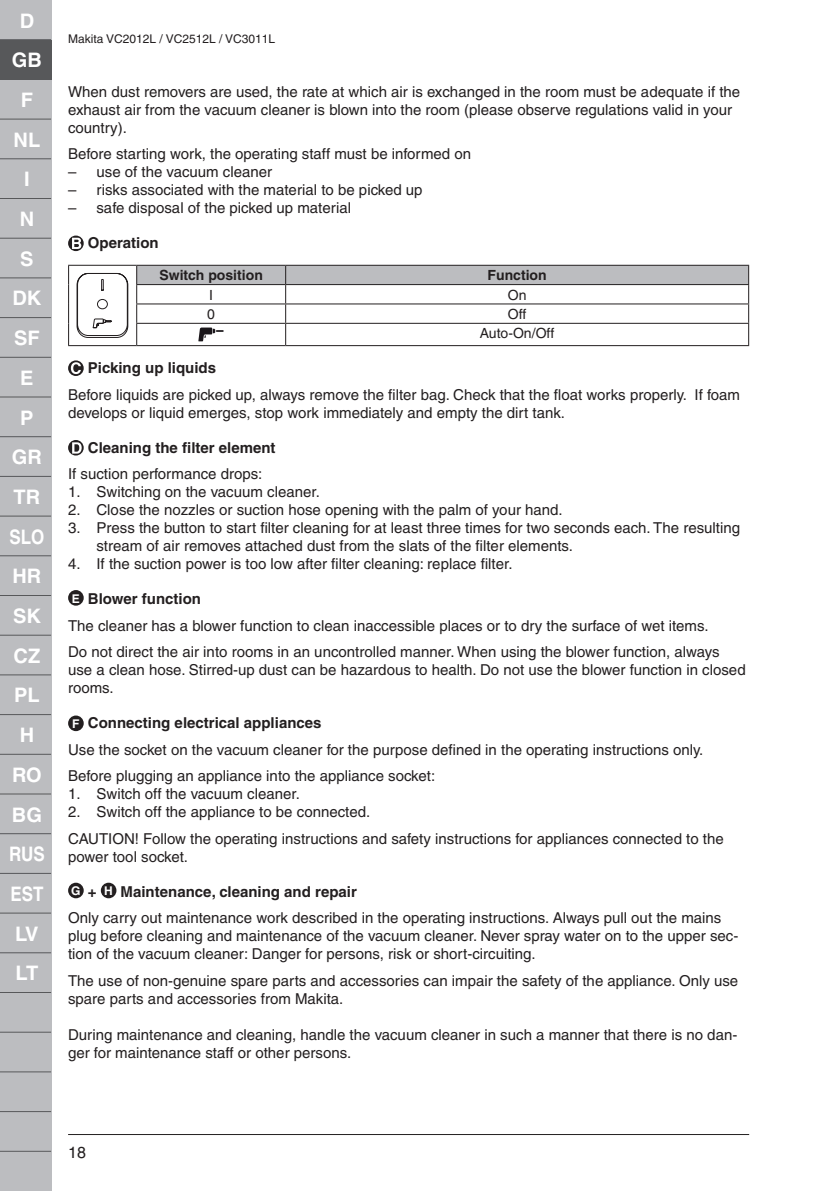
<style>
.page{position:relative;width:840px;height:1191px;background:#fff}
.page>*{position:absolute;margin:0;border:0;box-sizing:border-box;transform-origin:0 0}
.t1{font:700 20px/39.6px "Helvetica";color:#fff;text-align:center}
.t2{font:16px "Helvetica";color:#231f20}
.t3{font:15px/18px "Helvetica";color:#231f20}
.t4{font:700 15px "Helvetica";color:#231f20}
.t5{font:700 14px "Helvetica";color:#231f20}
.t6{font:14px/19.4px "Helvetica";color:#231f20;text-align:center}
.t7{font:12px "Helvetica";color:#231f20}
.s1{font-weight:700;font-size:12px;color:#fff}
.s2{font-weight:700}
</style>
<div class="page">
<div style="left:0;top:0;width:51px;height:1191px;background:#bcbdc0"></div>
<div style="left:0;top:40px;width:51px;height:39px;background:#57585a"></div>
<hr style="left:0;top:39px;width:51px;height:1px;background:#57585a">
<hr style="left:0;top:79px;width:51px;height:1px;background:#57585a">
<hr style="left:0;top:119px;width:51px;height:1px;background:#57585a">
<hr style="left:0;top:158px;width:51px;height:1px;background:#57585a">
<hr style="left:0;top:198px;width:51px;height:1px;background:#57585a">
<hr style="left:0;top:238px;width:51px;height:1px;background:#57585a">
<hr style="left:0;top:277px;width:51px;height:1px;background:#57585a">
<hr style="left:0;top:317px;width:51px;height:1px;background:#57585a">
<hr style="left:0;top:357px;width:51px;height:1px;background:#57585a">
<hr style="left:0;top:396px;width:51px;height:1px;background:#57585a">
<hr style="left:0;top:436px;width:51px;height:1px;background:#57585a">
<hr style="left:0;top:476px;width:51px;height:1px;background:#57585a">
<hr style="left:0;top:515px;width:51px;height:1px;background:#57585a">
<hr style="left:0;top:555px;width:51px;height:1px;background:#57585a">
<hr style="left:0;top:595px;width:51px;height:1px;background:#57585a">
<hr style="left:0;top:634px;width:51px;height:1px;background:#57585a">
<hr style="left:0;top:674px;width:51px;height:1px;background:#57585a">
<hr style="left:0;top:714px;width:51px;height:1px;background:#57585a">
<hr style="left:0;top:754px;width:51px;height:1px;background:#57585a">
<hr style="left:0;top:793px;width:51px;height:1px;background:#57585a">
<hr style="left:0;top:833px;width:51px;height:1px;background:#57585a">
<hr style="left:0;top:873px;width:51px;height:1px;background:#57585a">
<hr style="left:0;top:912px;width:51px;height:1px;background:#57585a">
<hr style="left:0;top:952px;width:51px;height:1px;background:#57585a">
<hr style="left:0;top:992px;width:51px;height:1px;background:#57585a">
<hr style="left:0;top:1031px;width:51px;height:1px;background:#57585a">
<hr style="left:0;top:1071px;width:51px;height:1px;background:#57585a">
<hr style="left:0;top:1111px;width:51px;height:1px;background:#57585a">
<hr style="left:0;top:1150px;width:51px;height:1px;background:#57585a">
<hr style="left:68px;top:1134px;width:680px;height:1px;background:#231f20">
<svg style="left:68px;top:235px;width:16px;height:16px"></svg>
<svg style="left:72px;top:238px;width:9px;height:11px"></svg>
<hr style="left:68px;top:265px;width:69px;height:1px;background:#231f20">
<svg style="left:68px;top:266px;width:1px;height:79px"></svg>
<hr style="left:68px;top:345px;width:69px;height:1px;background:#231f20">
<hr style="left:137px;top:345px;width:148px;height:1px;background:#231f20">
<hr style="left:285px;top:345px;width:463px;height:1px;background:#231f20">
<svg style="left:76px;top:272px;width:53px;height:66px"></svg>
<svg style="left:136px;top:265px;width:612px;height:80px"></svg>
<svg style="left:68px;top:360px;width:16px;height:16px"></svg>
<svg style="left:71px;top:362px;width:10px;height:12px"></svg>
<svg style="left:68px;top:440px;width:16px;height:15px"></svg>
<svg style="left:72px;top:442px;width:10px;height:11px"></svg>
<div style="left:68px;top:590px;width:16px;height:15px;background:#231f20;border-radius:50%"></div>
<div style="left:68px;top:715px;width:16px;height:16px;background:#231f20;border-radius:50%"></div>
<div style="left:68px;top:882px;width:16px;height:16px;background:#231f20;border-radius:50%"></div>
<div style="left:101px;top:882px;width:15px;height:16px;background:#231f20;border-radius:50%"></div>
<h1 class="t1" style="left:9px;top:0;width:37px">D<br>GB<br>F<br>NL<br>I<br>N<br>S<br>DK<br>SF<br>E<br>P<br>GR<br>TR<br>SLO<br>HR<br>SK<br>CZ<br>PL<br>H<br>RO<br>BG<br>RUS<br>EST<br>LV<br>LT</h1>
<p class="t7" style="left:68px;top:32px;width:208px">Makita VC2012L / VC2512L / VC3011L</p>
<p class="t3" style="left:68px;top:82px;width:673px">When dust removers are used, the rate at which air is exchanged in the room must be adequate if the exhaust air from the vacuum cleaner is blown into the room (please observe regulations valid in your country).</p>
<p class="t3" style="left:68px;top:145px;width:404px">Before starting work, the operating staff must be informed on</p>
<p class="t3" style="left:68px;top:163px;width:205px">– use of the vacuum cleaner</p>
<p class="t3" style="left:68px;top:181px;width:356px">– risks associated with the material to be picked up</p>
<p class="t3" style="left:68px;top:199px;width:284px">– safe disposal of the picked up material</p>
<p class="t4" style="left:88px;top:234px;width:72px">Operation</p>
<p class="t5" style="left:159px;top:267px;width:105px">Switch position</p>
<p class="t5" style="left:487px;top:267px;width:61px">Function</p>
<p class="t6" style="left:209px;top:285px;width:5px">I</p>
<p class="t6" style="left:507px;top:285px;width:20px">On</p>
<p class="t6" style="left:207px;top:304px;width:9px">0</p>
<p class="t6" style="left:479px;top:304px;width:76px">Off<br>Auto-On/Off</p>
<p class="t4" style="left:88px;top:359px;width:130px">Picking up liquids</p>
<p class="t3" style="left:68px;top:385px;width:673px">Before liquids are picked up, always remove the filter bag. Check that the float works properly. If foam develops or liquid emerges, stop work immediately and empty the dirt tank.</p>
<p class="t4" style="left:88px;top:438px;width:189px">Cleaning the filter element</p>
<p class="t3" style="left:68px;top:465px;width:196px">If suction performance drops:</p>
<p class="t3" style="left:68px;top:483px;width:253px">1. Switching on the vacuum cleaner.</p>
<p class="t3" style="left:68px;top:501px;width:496px">2. Close the nozzles or suction hose opening with the palm of your hand.</p>
<p class="t3" style="left:96px;top:519px;width:644px;text-indent:-28px">3. Press the button to start filter cleaning for at least three times for two seconds each. The resulting stream of air removes attached dust from the slats of the filter elements.</p>
<p class="t3" style="left:68px;top:555px;width:445px">4. If the suction power is too low after filter cleaning: replace filter.</p>
<p class="t3" style="left:68px;top:585px;width:652px;line-height:26.6px"><span class="s1">E</span> <span class="s2">Blower function<br></span>The cleaner has a blower function to clean inaccessible places or to dry the surface of wet items.<br>Do not direct the air into rooms in an uncontrolled manner. When using the blower function, always</p>
<p class="t3" style="left:68px;top:661px;width:678px">use a clean hose. Stirred-up dust can be hazardous to health. Do not use the blower function in closed rooms.</p>
<p class="t3" style="left:68px;top:709px;width:636px;line-height:26.6px"><span class="s1">F</span> <span class="s2">Connecting electrical appliances<br></span>Use the socket on the vacuum cleaner for the purpose defined in the operating instructions only.<br>Before plugging an appliance into the appliance socket:</p>
<p class="t3" style="left:68px;top:785px;width:233px">1. Switch off the vacuum cleaner.</p>
<p class="t3" style="left:68px;top:798px;width:656px;line-height:26.6px">2. Switch off the appliance to be connected.<br>CAUTION! Follow the operating instructions and safety instructions for appliances connected to the</p>
<p class="t3" style="left:68px;top:847px;width:121px">power tool socket.</p>
<p class="t3" style="left:68px;top:878px;width:654px;line-height:26.6px"><span class="s1">G</span> <span class="s2">+</span> <span class="s1">H</span> <span class="s2">Maintenance, cleaning and repair<br></span>Only carry out maintenance work described in the operating instructions. Always pull out the mains</p>
<p class="t3" style="left:68px;top:927px;width:671px">plug before cleaning and maintenance of the vacuum cleaner. Never spray water on to the upper sec&shy;tion of the vacuum cleaner: Danger for persons, risk or short-circuiting.</p>
<p class="t3" style="left:68px;top:971px;width:671px">The use of non-genuine spare parts and accessories can impair the safety of the appliance. Only use spare parts and accessories from Makita.</p>
<p class="t3" style="left:68px;top:1025px;width:670px">During maintenance and cleaning, handle the vacuum cleaner in such a manner that there is no dan&shy;ger for maintenance staff or other persons.</p>
<p class="t2" style="left:68px;top:1143px;width:19px">18</p>
</div>
